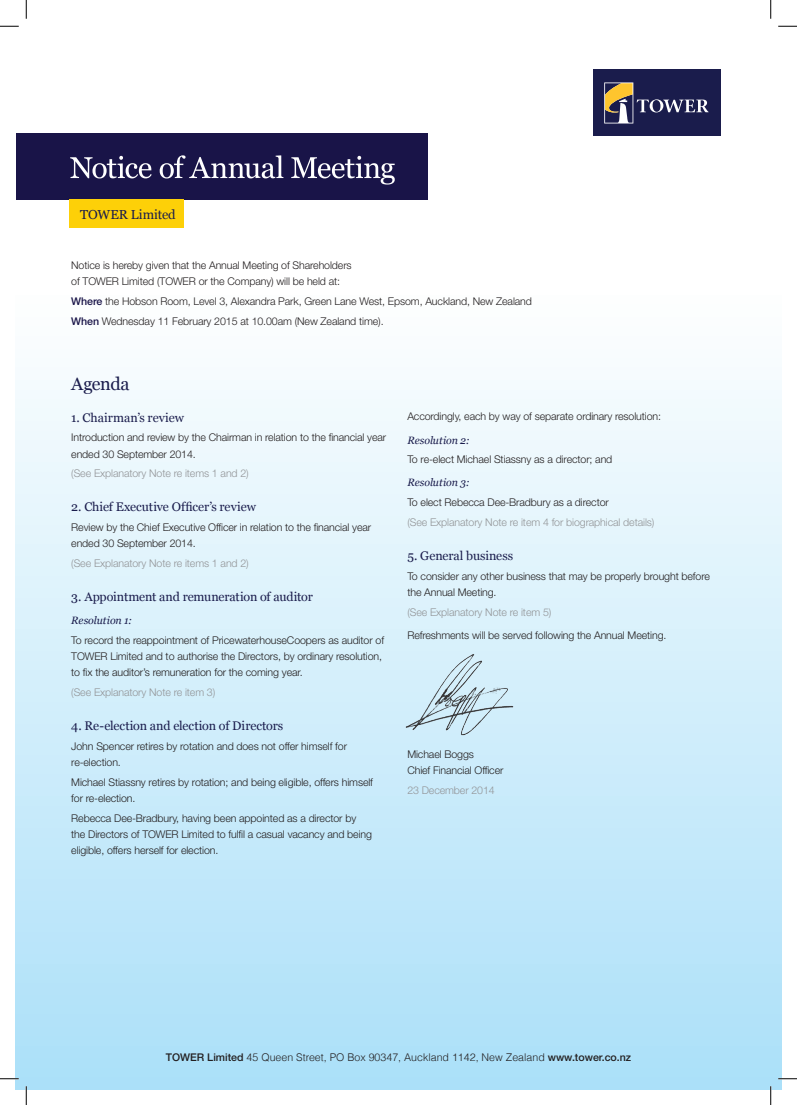
<style>
.page{position:relative;width:797px;height:1105px;background:#fff}
.page>*{position:absolute;margin:0;border:0;box-sizing:border-box;transform-origin:0 0}
.t1{font:18px "Georgia";letter-spacing:-.02em;color:#1a1c4c}
.t2{font:13px "Georgia";color:#1a1c4c}
.t3{font:12.5px "Georgia";letter-spacing:-.005em;color:#1a1c4c}
.t4{font:300 10.62px/16.2px "Helvetica Neue";letter-spacing:-.01em;color:#231f20}
.t5{font:300 10.62px "Helvetica Neue";letter-spacing:-.01em;color:#939598}
.t6{font:300 10.62px "Helvetica";color:#231f20}
.t7{font:italic 10.62px "Georgia";letter-spacing:-.005em;color:#1a1c4c}
.s1{font-weight:500;color:#191448}
.s2{font-family:"Helvetica Neue";font-weight:500}
</style>
<div class="page">
<div style="left:16px;top:133px;width:411px;height:66px;background:#191448"></div>
<div style="left:16px;top:285px;width:765px;height:804px;background:linear-gradient(to bottom,#fefffe,#abe0f9)"></div>
<div style="left:592px;top:70px;width:128px;height:66px;background:#1a1c4c"></div>
<svg style="left:604px;top:82px;width:29px;height:42px"></svg>
<svg style="left:605px;top:83px;width:103px;height:40px"></svg>
<div style="left:70px;top:199px;width:114px;height:29px;background:#fdd008"></div>
<img style="left:395px;top:627px;width:122px;height:112px">
<svg style="left:70px;top:156px;width:82px;height:22px"></svg>
<svg style="left:160px;top:155px;width:123px;height:23px"></svg>
<svg style="left:291px;top:156px;width:104px;height:29px"></svg>
<svg style="left:0;top:25px;width:19px;height:2px"></svg>
<svg style="left:778px;top:25px;width:19px;height:2px"></svg>
<svg style="left:0;top:1078px;width:19px;height:1px"></svg>
<svg style="left:778px;top:1078px;width:19px;height:1px"></svg>
<svg style="left:25px;top:0;width:2px;height:19px"></svg>
<svg style="left:25px;top:1086px;width:2px;height:19px"></svg>
<svg style="left:770px;top:0;width:1px;height:19px"></svg>
<svg style="left:770px;top:1086px;width:1px;height:19px"></svg>
<p class="t2" style="left:80px;top:207px;width:97px">TOWER Limited</p>
<p class="t4" style="left:71px;top:257px;width:282px">Notice is hereby given that the Annual Meeting of Shareholders of TOWER Limited (TOWER or the Company) will be held at:</p>
<p class="t4" style="left:71px;top:291px;width:462px;line-height:19.8px"><span class="s1">Where</span> the Hobson Room, Level 3, Alexandra Park, Green Lane West, Epsom, Auckland, New Zealand<br><span class="s1">When</span> Wednesday 11 February 2015 at 10.00am (New Zealand time).</p>
<h1 class="t1" style="left:71px;top:373px;width:60px">Agenda</h1>
<p class="t3" style="left:71px;top:410px;width:114px">1. Chairman’s review</p>
<p class="t4" style="left:71px;top:429px;width:316px">Introduction and review by the Chairman in relation to the financial year ended 30 September 2014.</p>
<p class="t5" style="left:71px;top:467px;width:179px">(See Explanatory Note re items 1 and 2)</p>
<p class="t3" style="left:71px;top:500px;width:186px">2. Chief Executive Officer’s review</p>
<p class="t4" style="left:71px;top:519px;width:301px">Review by the Chief Executive Officer in relation to the financial year ended 30 September 2014.</p>
<p class="t5" style="left:71px;top:557px;width:179px">(See Explanatory Note re items 1 and 2)</p>
<p class="t3" style="left:71px;top:589px;width:243px">3. Appointment and remuneration of auditor</p>
<p class="t7" style="left:71px;top:614px;width:63px">Resolution 1:</p>
<p class="t4" style="left:71px;top:631px;width:314px">To record the reappointment of PricewaterhouseCoopers as auditor of<br>TOWER Limited and to authorise the Directors, by ordinary resolution, to fix the auditor’s remuneration for the coming year.</p>
<p class="t5" style="left:71px;top:686px;width:145px">(See Explanatory Note re item 3)</p>
<p class="t3" style="left:71px;top:718px;width:213px">4. Re-election and election of Directors</p>
<p class="t4" style="left:71px;top:737px;width:277px">John Spencer retires by rotation and does not offer himself for re-election.</p>
<p class="t4" style="left:71px;top:773px;width:303px">Michael Stiassny retires by rotation; and being eligible, offers himself for re-election.</p>
<p class="t4" style="left:71px;top:809px;width:302px">Rebecca Dee-Bradbury, having been appointed as a director by the Directors of TOWER Limited to fulfil a casual vacancy and being eligible, offers herself for election.</p>
<p class="t4" style="left:407px;top:408px;width:255px">Accordingly, each by way of separate ordinary resolution:</p>
<p class="t7" style="left:407px;top:434px;width:64px">Resolution 2:</p>
<p class="t4" style="left:407px;top:451px;width:206px">To re-elect Michael Stiassny as a director; and</p>
<p class="t7" style="left:407px;top:477px;width:64px">Resolution 3:</p>
<p class="t4" style="left:407px;top:494px;width:203px">To elect Rebecca Dee-Bradbury as a director</p>
<p class="t5" style="left:407px;top:516px;width:248px">(See Explanatory Note re item 4 for biographical details)</p>
<p class="t3" style="left:407px;top:548px;width:107px">5. General business</p>
<p class="t4" style="left:407px;top:567px;width:304px">To consider any other business that may be properly brought before the Annual Meeting.</p>
<p class="t5" style="left:407px;top:605px;width:145px">(See Explanatory Note re item 5)</p>
<p class="t4" style="left:407px;top:627px;width:260px">Refreshments will be served following the Annual Meeting.</p>
<p class="t4" style="left:407px;top:746px;width:98px">Michael Boggs<br>Chief Financial Officer</p>
<p class="t5" style="left:407px;top:783px;width:89px">23 December 2014</p>
<p class="t6" style="left:166px;top:1050px;width:467px"><span class="s2">TOWER Limited</span> 45 Queen Street, PO Box 90347, Auckland 1142, New Zealand <span class="s2">www.tower.co.nz</span></p>
</div>
